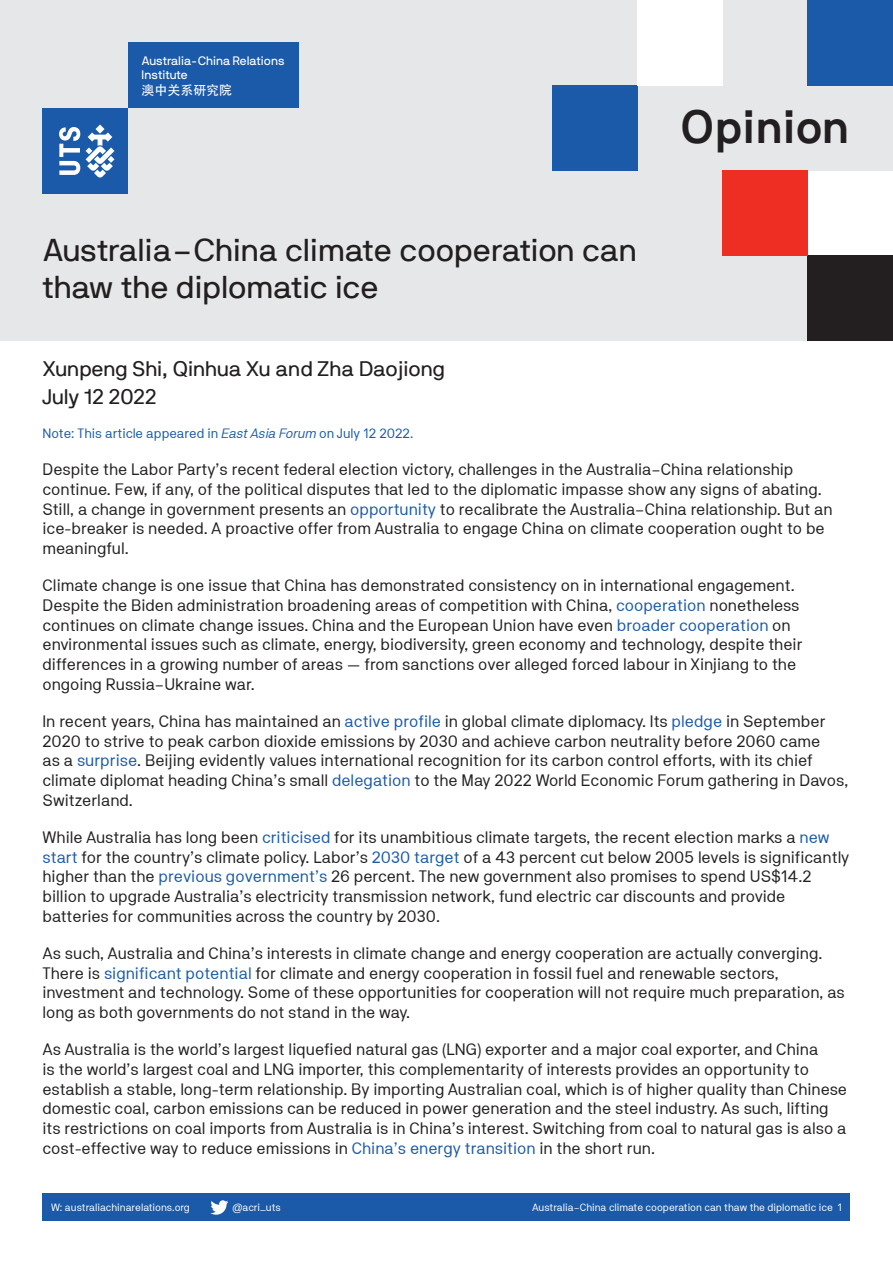
<style>
.page{position:relative;width:893px;height:1263px;background:#fff}
.page>*{position:absolute;margin:0;border:0;box-sizing:border-box;transform-origin:0 0}
.Report_title{font:700 46.5px "NB International Pro";letter-spacing:-.005em;color:#231f20}
.Report_title-2{font:31.5px/37.8px "NB International Pro";color:#231f20}
.Author_details_and_d{font:21px "NB International Pro";color:#231f20}
.Body_Copy{font:16.5px/19.8px "NB Akademie Std";color:#231f20}
.Article_information{font:13.5px "NB Akademie Std";color:#1b5aa9}
.t1{font:12.9px "Adobe Heiti Std Regular G Bpc EUC H";color:#fff}
.t2{font:12.15px/14.7px "NB International Pro";color:#fff}
.t3{font:10.5px "NB Akademie Std";color:#fff}
.s1{font-style:italic}
.s2{color:#1b5aa9}
</style>
<div class="page">
<div style="left:43px;top:1193px;width:807px;height:27px;background:#1b5aa9"></div>
<svg style="left:210px;top:1200px;width:18px;height:15px"></svg>
<div style="left:0;top:0;width:808px;height:340px;background:#e6e7e9"></div>
<div style="left:808px;top:85px;width:85px;height:85px;background:#e6e7e9"></div>
<div style="left:553px;top:85px;width:85px;height:85px;background:#1b5aa9"></div>
<div style="left:808px;top:255px;width:85px;height:85px;background:#231f20"></div>
<div style="left:808px;top:0;width:85px;height:85px;background:#1b5aa9"></div>
<div style="left:638px;top:0;width:85px;height:85px;background:#fff"></div>
<div style="left:723px;top:170px;width:85px;height:85px;background:#ee2e22"></div>
<div style="left:43px;top:108px;width:85px;height:85px;background:#1b5aa9"></div>
<div style="left:128px;top:43px;width:171px;height:65px;background:#1b5aa9"></div>
<svg style="left:86px;top:125px;width:28px;height:53px"></svg>
<svg style="left:59px;top:127px;width:21px;height:48px"></svg>
<p class="t2" style="left:142px;top:53px;width:145px">Australia-China Relations<br>Institute</p>
<p class="t1" style="left:142px;top:83px;width:92px">澳中关系研究院</p>
<p class="Report_title-2" style="left:43px;top:230px;width:596px">Australia–China climate cooperation can thaw the diplomatic ice</p>
<p class="Author_details_and_d" style="left:43px;top:356px;width:404px">Xunpeng Shi, Qinhua Xu and Zha Daojiong</p>
<p class="Author_details_and_d" style="left:43px;top:384px;width:115px">July 12 2022</p>
<p class="Article_information" style="left:43px;top:425px;width:372px">Note: This article appeared in <span class="s1">East Asia Forum</span> on July 12 2022.</p>
<p class="Report_title" style="left:681px;top:100px;width:171px">Opinion</p>
<p class="Body_Copy" style="left:43px;top:459px;width:791px">Despite the Labor Party’s recent federal election victory, challenges in the Australia–China relationship continue. Few, if any, of the political disputes that led to the diplomatic impasse show any signs of abating.<br>Still, a change in government presents an <span class="s2">opportunity</span> to recalibrate the Australia–China relationship. But an ice-breaker is needed. A proactive offer from Australia to engage China on climate cooperation ought to be meaningful.</p>
<p class="Body_Copy" style="left:43px;top:575px;width:761px">Climate change is one issue that China has demonstrated consistency on in international engagement.<br>Despite the Biden administration broadening areas of competition with China, <span class="s2">cooperation</span> nonetheless continues on climate change issues. China and the European Union have even <span class="s2">broader cooperation</span> on environmental issues such as climate, energy, biodiversity, green economy and technology, despite their differences in a growing number of areas — from sanctions over alleged forced labour in Xinjiang to the ongoing Russia–Ukraine war.</p>
<p class="Body_Copy" style="left:43px;top:711px;width:807px">In recent years, China has maintained an <span class="s2">active profile</span> in global climate diplomacy. Its <span class="s2">pledge</span> in September 2020 to strive to peak carbon dioxide emissions by 2030 and achieve carbon neutrality before 2060 came<br>as a <span class="s2">surprise</span>. Beijing evidently values international recognition for its carbon control efforts, with its chief climate diplomat heading China’s small <span class="s2">delegation</span> to the May 2022 World Economic Forum gathering in Davos, Switzerland.</p>
<p class="Body_Copy" style="left:43px;top:827px;width:808px">While Australia has long been <span class="s2">criticised</span> for its unambitious climate targets, the recent election marks a <span class="s2">new start</span> for the country’s climate policy. Labor’s <span class="s2">2030 target</span> of a 43 percent cut below 2005 levels is significantly higher than the <span class="s2">previous government’s</span> 26 percent. The new government also promises to spend US$14.2 billion to upgrade Australia’s electricity transmission network, fund electric car discounts and provide batteries for communities across the country by 2030.</p>
<p class="Body_Copy" style="left:43px;top:943px;width:804px">As such, Australia and China’s interests in climate change and energy cooperation are actually converging.<br>There is <span class="s2">significant potential</span> for climate and energy cooperation in fossil fuel and renewable sectors, investment and technology. Some of these opportunities for cooperation will not require much preparation, as long as both governments do not stand in the way.</p>
<p class="Body_Copy" style="left:43px;top:1039px;width:806px">As Australia is the world’s largest liquefied natural gas (LNG) exporter and a major coal exporter, and China<br>is the world’s largest coal and LNG importer, this complementarity of interests provides an opportunity to establish a stable, long-term relationship. By importing Australian coal, which is of higher quality than Chinese domestic coal, carbon emissions can be reduced in power generation and the steel industry. As such, lifting its restrictions on coal imports from Australia is in China’s interest. Switching from coal to natural gas is also a cost-effective way to reduce emissions in <span class="s2">China’s energy transition</span> in the short run.</p>
<p class="t3" style="left:51px;top:1201px;width:140px">W: australiachinarelations.org</p>
<p class="t3" style="left:233px;top:1201px;width:50px">@acri_uts</p>
<p class="t3" style="left:532px;top:1201px;width:311px">Australia–China climate cooperation can thaw the diplomatic ice 1</p>
</div>
